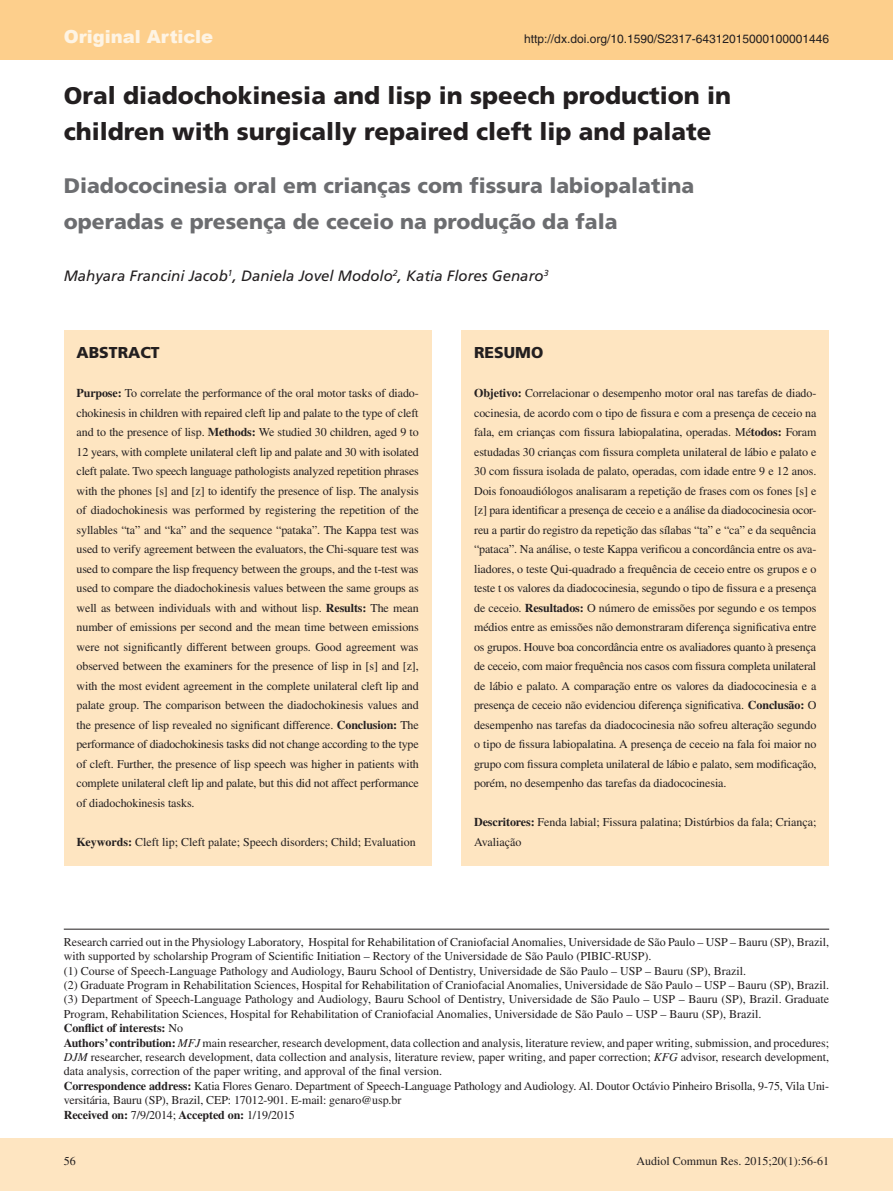
<style>
.page{position:relative;width:893px;height:1191px;background:#fff}
.page>*{position:absolute;margin:0;border:0;box-sizing:border-box;transform-origin:0 0}
.Título{font:900 24px/36px "Frutiger";color:#231f20}
.Título-secundário{font:900 21px/36px "Frutiger";color:#6c6d70}
.t1{font:900 18px "Arial";color:#fef4e4}
.Sessão{font:900 15.75px "Frutiger";color:#231f20}
.Autores{font:italic 15px "Frutiger";color:#231f20}
.Resumo{font:12px/19.5px "Times";color:#231f20;text-align:justify}
.Rodapé_sem_linha{font:12px/14.4px "Times";color:#231f20}
.Rodapé{font:12px/14.4px "Times";color:#231f20}
.Rodapé_sem_linha-2{font:700 12px "Times";letter-spacing:-.01em;color:#231f20}
.t2{font:12px "Helvetica";color:#231f20}
.Cabeça{font:12px "Times";color:#231f20}
.s1{font-weight:700}
.s2{font-weight:400}
.s3{font-style:italic}
</style>
<div class="page">
<div style="left:0;top:1138px;width:893px;height:53px;background:#fee5c1"></div>
<div style="left:0;top:0;width:893px;height:60px;background:#fdcf8c"></div>
<div style="left:65px;top:330px;width:367px;height:535px;background:#fee5c1"></div>
<div style="left:461px;top:330px;width:368px;height:535px;background:#fee5c1"></div>
<hr style="left:64px;top:928px;width:765px;height:1px;background:#231f20">
<h3 class="t1" style="left:64px;top:23px;width:151px">Original Article</h3>
<p class="t2" style="left:524px;top:32px;width:306px">http://dx.doi.org/10.1590/S2317-64312015000100001446</p>
<p class="Título" style="left:64px;top:78px;width:669px">Oral diadochokinesia and lisp in speech production in children with surgically repaired cleft lip and palate</p>
<p class="Título-secundário" style="left:64px;top:168px;width:632px">Diadococinesia oral em crianças com fissura labiopalatina operadas e presença de ceceio na produção da fala</p>
<p class="Autores" style="left:64px;top:267px;width:486px">Mahyara Francini Jacob<sup>1</sup>, Daniela Jovel Modolo<sup>2</sup>, Katia Flores Genaro<sup>3</sup></p>
<p class="Sessão" style="left:77px;top:343px;width:85px">ABSTRACT</p>
<p class="Resumo" style="left:77px;top:383px;width:344px"><span class="s1">Purpose:</span> To correlate the performance of the oral motor tasks of diado&shy;chokinesis in children with repaired cleft lip and palate to the type of cleft and to the presence of lisp. <span class="s1">Methods:</span> We studied 30 children, aged 9 to 12 years, with complete unilateral cleft lip and palate and 30 with isolated cleft palate. Two speech language pathologists analyzed repetition phrases with the phones [s] and [z] to identify the presence of lisp. The analysis of diadochokinesis was performed by registering the repetition of the syllables “ta” and “ka” and the sequence “pataka”. The Kappa test was used to verify agreement between the evaluators, the Chi-square test was used to compare the lisp frequency between the groups, and the t-test was used to compare the diadochokinesis values between the same groups as well as between individuals with and without lisp. <span class="s1">Results:</span> The mean number of emissions per second and the mean time between emissions were not significantly different between groups. Good agreement was observed between the examiners for the presence of lisp in [s] and [z], with the most evident agreement in the complete unilateral cleft lip and palate group. The comparison between the diadochokinesis values and the presence of lisp revealed no significant difference. <span class="s1">Conclusion:</span> The performance of diadochokinesis tasks did not change according to the type of cleft. Further, the presence of lisp speech was higher in patients with complete unilateral cleft lip and palate, but this did not affect performance of diadochokinesis tasks.</p>
<p class="Resumo" style="left:77px;top:832px;width:341px"><span class="s1">Keywords:</span> Cleft lip; Cleft palate; Speech disorders; Child; Evaluation</p>
<p class="Sessão" style="left:474px;top:343px;width:71px">RESUMO</p>
<p class="Resumo" style="left:474px;top:383px;width:344px"><span class="s1">Objetivo:</span> Correlacionar o desempenho motor oral nas tarefas de diado&shy;cocinesia, de acordo com o tipo de fissura e com a presença de ceceio na fala, em crianças com fissura labiopalatina, operadas. Mé<span class="s1">todos:</span> Foram estudadas 30 crianças com fissura completa unilateral de lábio e palato e 30 com fissura isolada de palato, operadas, com idade entre 9 e 12 anos.<br>Dois fonoaudiólogos analisaram a repetição de frases com os fones [s] e [z] para identificar a presença de ceceio e a análise da diadococinesia ocor&shy;reu a partir do registro da repetição das sílabas “ta” e “ca” e da sequência “pataca”. Na análise, o teste Kappa verificou a concordância entre os ava&shy;liadores, o teste Qui-quadrado a frequência de ceceio entre os grupos e o teste t os valores da diadococinesia, segundo o tipo de fissura e a presença de ceceio. <span class="s1">Resultados:</span> O número de emissões por segundo e os tempos médios entre as emissões não demonstraram diferença significativa entre os grupos. Houve boa concordância entre os avaliadores quanto à presença de ceceio, com maior frequência nos casos com fissura completa unilateral de lábio e palato. A comparação entre os valores da diadococinesia e a presença de ceceio não evidenciou diferença significativa. <span class="s1">Conclusão:</span> O desempenho nas tarefas da diadococinesia não sofreu alteração segundo o tipo de fissura labiopalatina. A presença de ceceio na fala foi maior no grupo com fissura completa unilateral de lábio e palato, sem modificação, porém, no desempenho das tarefas da diadococinesia.</p>
<p class="Resumo" style="left:474px;top:812px;width:344px"><span class="s1">Descritores:</span> Fenda labial; Fissura palatina; Distúrbios da fala; Criança;<br>Avaliação</p>
<p class="Rodapé" style="left:64px;top:934px;width:767px">Research carried out in the Physiology Laboratory, Hospital for Rehabilitation of Craniofacial Anomalies, Universidade de São Paulo – USP – Bauru (SP), Brazil, with supported by scholarship Program of Scientific Initiation – Rectory of the Universidade de São Paulo (PIBIC-RUSP).</p>
<p class="Rodapé_sem_linha" style="left:64px;top:963px;width:684px">(1) Course of Speech-Language Pathology and Audiology, Bauru School of Dentistry, Universidade de São Paulo – USP – Bauru (SP), Brazil.</p>
<p class="Rodapé_sem_linha" style="left:64px;top:977px;width:767px">(2) Graduate Program in Rehabilitation Sciences, Hospital for Rehabilitation of Craniofacial Anomalies, Universidade de São Paulo – USP – Bauru (SP), Brazil.</p>
<p class="Rodapé_sem_linha" style="left:64px;top:992px;width:767px">(3) Department of Speech-Language Pathology and Audiology, Bauru School of Dentistry, Universidade de São Paulo – USP – Bauru (SP), Brazil. Graduate<br>Program, Rehabilitation Sciences, Hospital for Rehabilitation of Craniofacial Anomalies, Universidade de São Paulo – USP – Bauru (SP), Brazil.</p>
<p class="Rodapé_sem_linha-2" style="left:64px;top:1021px;width:121px">Conflict of interests: <span class="s2">No</span></p>
<p class="Rodapé_sem_linha" style="left:64px;top:1035px;width:767px;text-align:justify"><span class="s1">Authors’ contribution:</span> <span class="s3">MFJ</span> main researcher, research development, data collection and analysis, literature review, and paper writing, submission, and procedures; <span class="s3">DJM</span> researcher, research development, data collection and analysis, literature review, paper writing, and paper correction; <span class="s3">KFG</span> advisor, research development, data analysis, correction of the paper writing, and approval of the final version.</p>
<p class="Rodapé_sem_linha" style="left:64px;top:1078px;width:767px"><span class="s1">Correspondence address:</span> Katia Flores Genaro. Department of Speech-Language Pathology and Audiology. Al. Doutor Octávio Pinheiro Brisolla, 9-75, Vila Uni&shy;versitária, Bauru (SP), Brazil, CEP: 17012-901. E-mail: genaro@usp.br</p>
<p class="Rodapé_sem_linha-2" style="left:64px;top:1107px;width:233px">Received on: <span class="s2">7/9/2014;</span> Accepted on: <span class="s2">1/19/2015</span></p>
<p class="Cabeça" style="left:64px;top:1154px;width:13px">56</p>
<p class="Resumo" style="left:636px;top:1151px;width:194px">Audiol Commun Res. 2015;20(1):56-61</p>
</div>
